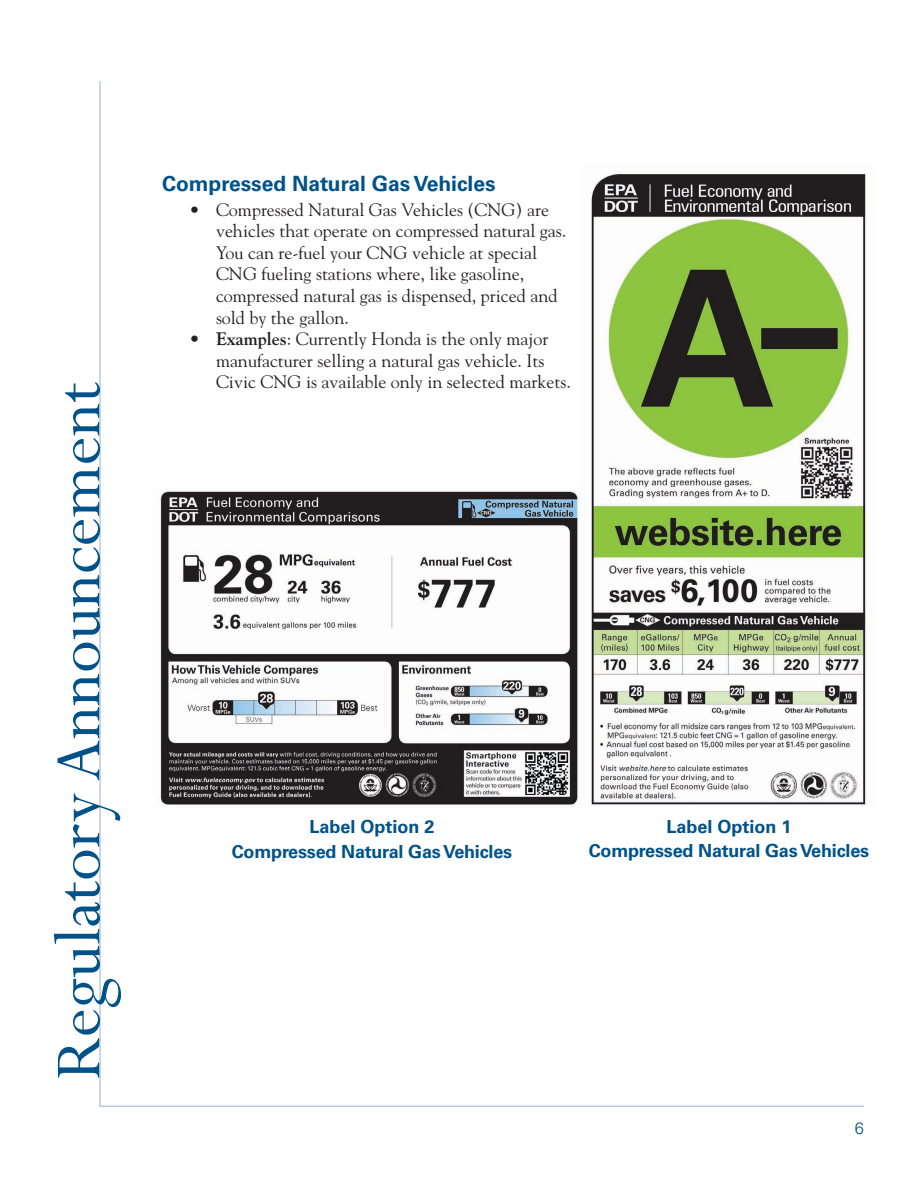
<style>
.page{position:relative;width:918px;height:1188px;background:#fff}
.page>*{position:absolute;margin:0;border:0;box-sizing:border-box;transform-origin:0 0}
.t1{font:72px "Perpetua";color:#005288}
.t2{font:700 21px "Univers LT Std";color:#005288}
.t3{font:18px/21.6px "Goudy Std";color:#231f20}
.t4{font:700 18px/24.6px "Univers LT Std";letter-spacing:-.01em;color:#005288;text-align:center}
.t5{font:300 16.5px "Univers LT Std";color:#005288}
.s1{font-weight:700}
</style>
<div class="page">
<hr style="left:99px;top:81px;width:2px;height:1026px;background:#bacbe0">
<hr style="left:99px;top:1106px;width:765px;height:1px;background:#bacbe0">
<img style="left:591px;top:172px;width:275px;height:634px">
<img style="left:160px;top:491px;width:419px;height:314px">
<h1 class="t1" style="left:33px;top:1080px;width:699px;rotate:-90deg">Regulatory Announcement</h1>
<h3 class="t2" style="left:162px;top:171px;width:335px">Compressed Natural Gas Vehicles</h3>
<p class="t3" style="left:216px;top:198px;width:352px;text-indent:-27px">• Compressed Natural Gas Vehicles (CNG) are vehicles that operate on compressed natural gas.<br>You can re-fuel your CNG vehicle at special CNG fueling stations where, like gasoline, compressed natural gas is dispensed, priced and sold by the gallon.</p>
<p class="t3" style="left:216px;top:328px;width:356px;text-indent:-27px"><span class="s1">• Examples</span>: Currently Honda is the only major manufacturer selling a natural gas vehicle. Its<br>Civic CNG is available only in selected markets.</p>
<p class="t4" style="left:232px;top:815px;width:282px">Label Option 2<br>Compressed Natural GasVehicles</p>
<p class="t4" style="left:589px;top:814px;width:282px">Label Option 1<br>Compressed Natural GasVehicles</p>
<p class="t5" style="left:855px;top:1118px;width:11px">6</p>
</div>
